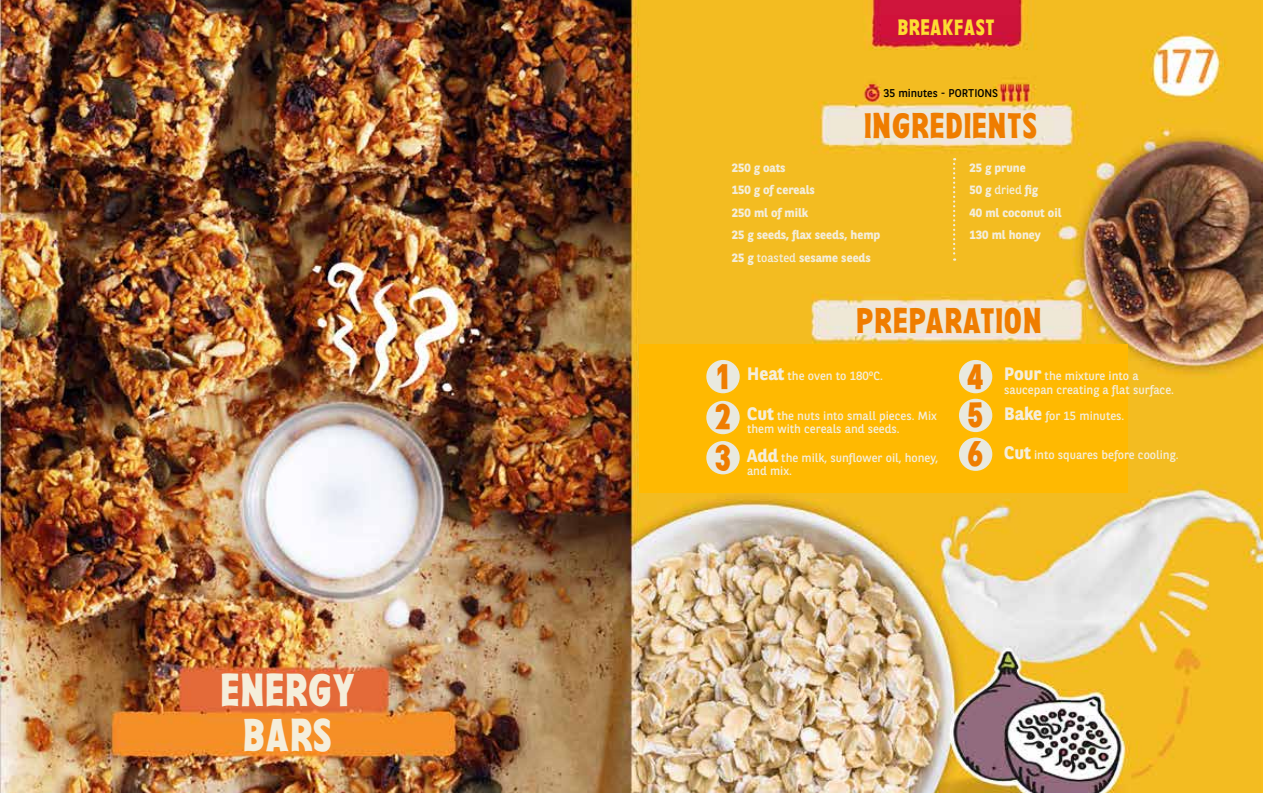
<style>
.page{position:relative;width:1263px;height:793px;background:#fff}
.page>*{position:absolute;margin:0;border:0;box-sizing:border-box;transform-origin:0 0}
.t1{font:46.5px/45px "Pesto Fresco";color:#f5eedb;text-align:center}
.t2{font:36px "Pesto Fresco";letter-spacing:.01em;color:#ef7d00}
.t3{font:22.5px "Pesto Fresco";letter-spacing:.01em;color:#fddc32}
.t4{font:12px/13.5px "BNPP Sans";color:#f5eedb}
.t5{font:700 12px/22.5px "BNPP Sans";color:#f5eedb}
.t6{font:11.25px "BNPP Sans";color:#000}
.s1{font-weight:400}
.s2{font-weight:700;font-size:18px}
</style>
<div class="page">
<img style="left:0;top:0;width:1263px;height:793px">
<div style="left:639px;top:344px;width:488px;height:148px;background:#ffb901"></div>
<div style="left:706px;top:360px;width:34px;height:33px;background:#e9e9df;border-radius:50%"></div>
<div style="left:959px;top:360px;width:33px;height:33px;background:#e9e9df;border-radius:50%"></div>
<div style="left:959px;top:399px;width:33px;height:33px;background:#e9e9df;border-radius:50%"></div>
<div style="left:959px;top:438px;width:33px;height:33px;background:#e9e9df;border-radius:50%"></div>
<div style="left:706px;top:401px;width:34px;height:33px;background:#e9e9df;border-radius:50%"></div>
<div style="left:706px;top:441px;width:34px;height:33px;background:#e9e9df;border-radius:50%"></div>
<svg style="left:953px;top:158px;width:2px;height:103px"></svg>
<h1 class="t1" style="left:220px;top:666px;width:136px">ENERGY<br>BARS</h1>
<h3 class="t3" style="left:897px;top:14px;width:99px">BREAKFAST</h3>
<p class="t6" style="left:883px;top:85px;width:116px">35 minutes - PORTIONS</p>
<h2 class="t2" style="left:864px;top:104px;width:175px">INGREDIENTS</h2>
<p class="t5" style="left:732px;top:156px;width:150px">250 g oats<br>150 g of cereals<br>250 ml of milk<br>25 g seeds, flax seeds, hemp<br>25 g <span class="s1">toasted</span> sesame seeds</p>
<p class="t5" style="left:969px;top:156px;width:93px">25 g prune<br>50 g <span class="s1">dried</span> fig<br>40 ml coconut oil<br>130 ml honey</p>
<h2 class="t2" style="left:856px;top:299px;width:188px">PREPARATION</h2>
<h2 class="t2" style="left:717px;top:355px;width:13px">1</h2>
<h2 class="t2" style="left:967px;top:355px;width:19px">4</h2>
<h2 class="t2" style="left:715px;top:395px;width:18px">2</h2>
<h2 class="t2" style="left:967px;top:393px;width:18px">5</h2>
<h2 class="t2" style="left:715px;top:436px;width:18px">3</h2>
<h2 class="t2" style="left:967px;top:432px;width:18px">6</h2>
<p class="t4" style="left:747px;top:369px;width:137px"><span class="s2">Heat</span> the oven to 180ºC.</p>
<p class="t4" style="left:1004px;top:369px;width:171px"><span class="s2">Pour</span> the mixture into a saucepan creating a flat surface.</p>
<p class="t4" style="left:747px;top:408px;width:191px"><span class="s2">Cut</span> the nuts into small pieces. Mix them with cereals and seeds.</p>
<p class="t4" style="left:1004px;top:408px;width:122px"><span class="s2">Bake</span> for 15 minutes.</p>
<p class="t4" style="left:747px;top:450px;width:193px"><span class="s2">Add</span> the milk, sunflower oil, honey, and mix.</p>
<p class="t4" style="left:1004px;top:448px;width:176px"><span class="s2">Cut</span> into squares before cooling.</p>
</div>
